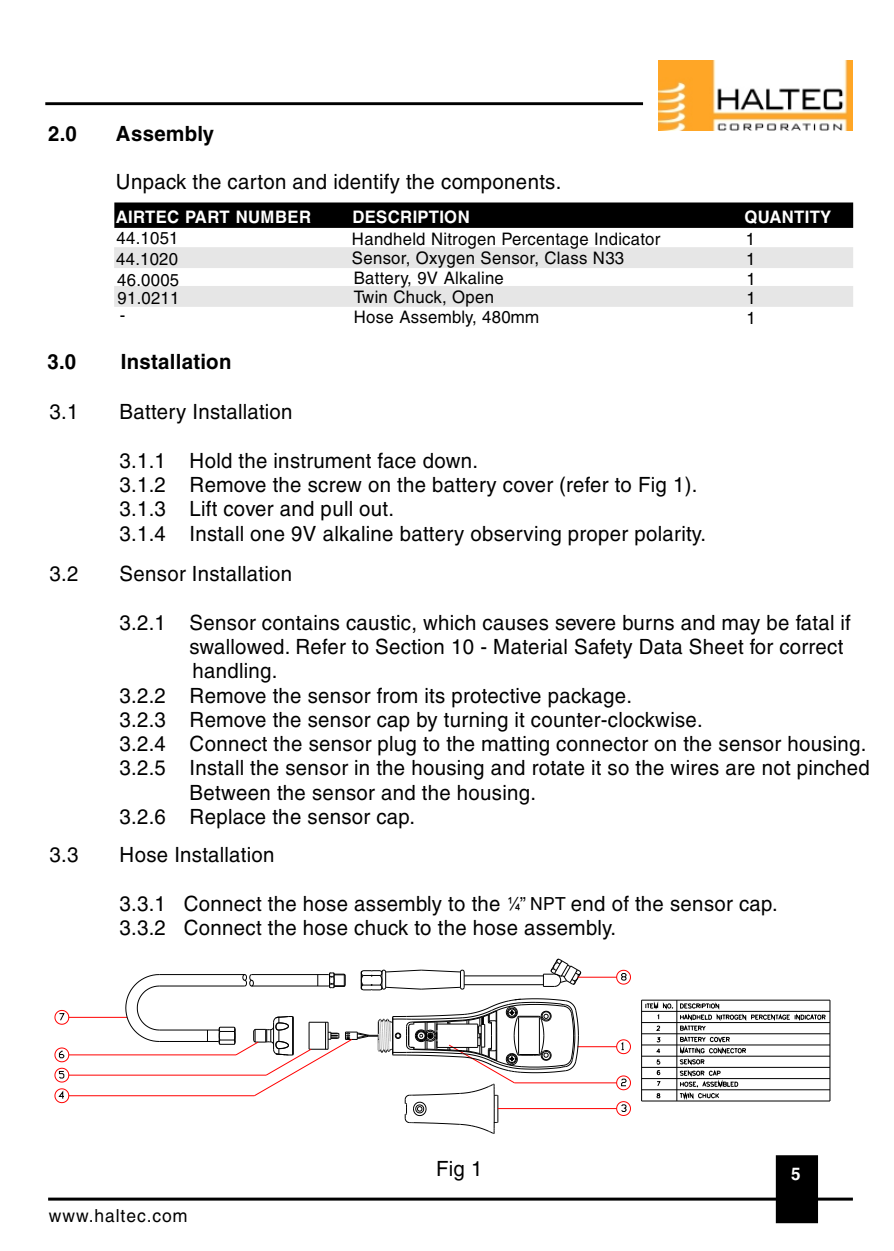
<style>
.page{position:relative;width:894px;height:1251px;background:#fff}
.page>*{position:absolute;margin:0;border:0;box-sizing:border-box;transform-origin:0 0}
.t1{font:21px/24.3px "Helvetica";color:#000}
.t2{font:700 21px "Helvetica";color:#000}
.t3{font:18px "Helvetica";letter-spacing:.04em;color:#000}
.t4{font:700 17.4px "Helvetica";color:#fff}
.t5{font:17.1px "Helvetica";color:#000}
.t6{font:700 17.1px "Helvetica";color:#fff}
.s1{font-family:"Arial Narrow"}
</style>
<div class="page">
<hr style="left:45px;top:102px;width:598px;height:3px;background:#000">
<hr style="left:48px;top:1198px;width:805px;height:3px;background:#000">
<div style="left:776px;top:1155px;width:42px;height:68px;background:#000"></div>
<div style="left:114px;top:286px;width:739px;height:21px;background:#e6e6e6"></div>
<div style="left:114px;top:247px;width:739px;height:21px;background:#e6e6e6"></div>
<div style="left:114px;top:203px;width:739px;height:25px;background:#000;border:3px solid #000"></div>
<hr style="left:464px;top:984px;width:79px;height:1px;background:#000">
<hr style="left:464px;top:975px;width:79px;height:1px;background:#000">
<svg style="left:543px;top:958px;width:39px;height:29px"></svg>
<svg style="left:360px;top:969px;width:105px;height:22px"></svg>
<svg style="left:54px;top:1010px;width:16px;height:15px"></svg>
<hr style="left:69px;top:1017px;width:58px;height:1px;background:#f00">
<hr style="left:69px;top:1054px;width:167px;height:1px;background:#f00">
<svg style="left:54px;top:1047px;width:16px;height:15px"></svg>
<hr style="left:69px;top:1075px;width:197px;height:1px;background:#f00">
<svg style="left:616px;top:1101px;width:15px;height:15px"></svg>
<svg style="left:616px;top:1039px;width:15px;height:15px"></svg>
<hr style="left:577px;top:1046px;width:40px;height:1px;background:#f00">
<hr style="left:577px;top:977px;width:40px;height:1px;background:#f00">
<svg style="left:616px;top:970px;width:15px;height:15px"></svg>
<hr style="left:69px;top:1095px;width:185px;height:1px;background:#f00">
<svg style="left:54px;top:1068px;width:16px;height:35px"></svg>
<hr style="left:498px;top:1108px;width:119px;height:1px;background:#f00">
<hr style="left:514px;top:1082px;width:103px;height:1px;background:#f00">
<svg style="left:616px;top:1075px;width:15px;height:15px"></svg>
<hr style="left:159px;top:986px;width:86px;height:1px;background:#000">
<hr style="left:159px;top:974px;width:86px;height:1px;background:#000">
<svg style="left:242px;top:974px;width:12px;height:13px"></svg>
<svg style="left:328px;top:972px;width:18px;height:17px"></svg>
<hr style="left:252px;top:986px;width:77px;height:1px;background:#000">
<hr style="left:252px;top:974px;width:77px;height:1px;background:#000">
<svg style="left:125px;top:974px;width:35px;height:68px"></svg>
<hr style="left:159px;top:1041px;width:59px;height:1px;background:#000">
<hr style="left:159px;top:1030px;width:59px;height:1px;background:#000">
<svg style="left:218px;top:998px;width:361px;height:136px"></svg>
<hr style="left:642px;top:1033px;width:188px;height:1px;background:#000">
<hr style="left:642px;top:1089px;width:188px;height:1px;background:#000">
<hr style="left:642px;top:1078px;width:188px;height:1px;background:#000">
<hr style="left:642px;top:1067px;width:188px;height:1px;background:#000">
<hr style="left:642px;top:1056px;width:188px;height:1px;background:#000">
<hr style="left:642px;top:1044px;width:188px;height:1px;background:#000">
<hr style="left:642px;top:1022px;width:188px;height:1px;background:#000">
<hr style="left:642px;top:1011px;width:188px;height:1px;background:#000">
<hr style="left:642px;top:1000px;width:188px;height:1px;background:#000">
<hr style="left:642px;top:1101px;width:188px;height:1px;background:#000">
<svg style="left:645px;top:1000px;width:28px;height:31px"></svg>
<svg style="left:656px;top:1037px;width:5px;height:16px"></svg>
<svg style="left:656px;top:1059px;width:5px;height:16px"></svg>
<svg style="left:657px;top:1081px;width:4px;height:5px"></svg>
<svg style="left:656px;top:1093px;width:5px;height:6px"></svg>
<svg style="left:679px;top:1002px;width:147px;height:99px"></svg>
<hr style="left:641px;top:1000px;width:1px;height:101px;background:#000">
<hr style="left:676px;top:1000px;width:1px;height:101px;background:#000">
<hr style="left:829px;top:1000px;width:1px;height:101px;background:#000">
<img style="left:658px;top:61px;width:194px;height:70px">
<p class="t2" style="left:48px;top:125px;width:31px">2.0</p>
<p class="t2" style="left:116px;top:125px;width:100px">Assembly</p>
<p class="t1" style="left:116px;top:171px;width:447px">Unpack the carton and identify the components.</p>
<p class="t6" style="left:116px;top:210px;width:197px">AIRTEC PART NUMBER</p>
<p class="t5" style="left:117px;top:231px;width:64px">44.1051</p>
<p class="t6" style="left:352px;top:210px;width:119px">DESCRIPTION</p>
<p class="t6" style="left:744px;top:210px;width:89px">QUANTITY</p>
<p class="t5" style="left:352px;top:231px;width:310px">Handheld Nitrogen Percentage Indicator</p>
<p class="t5" style="left:746px;top:232px;width:11px">1</p>
<p class="t5" style="left:116px;top:252px;width:64px">44.1020</p>
<p class="t5" style="left:352px;top:251px;width:274px">Sensor, Oxygen Sensor, Class N33</p>
<p class="t5" style="left:746px;top:251px;width:11px">1</p>
<p class="t5" style="left:118px;top:291px;width:64px">91.0211</p>
<p class="t5" style="left:354px;top:290px;width:142px">Twin Chuck, Open</p>
<p class="t5" style="left:746px;top:291px;width:11px">1</p>
<p class="t5" style="left:117px;top:273px;width:64px">46.0005</p>
<p class="t5" style="left:354px;top:271px;width:152px">Battery, 9V Alkaline</p>
<p class="t5" style="left:746px;top:272px;width:11px">1</p>
<p class="t5" style="left:120px;top:308px;width:7px">-</p>
<p class="t5" style="left:354px;top:310px;width:187px">Hose Assembly, 480mm</p>
<p class="t5" style="left:746px;top:311px;width:11px">1</p>
<p class="t2" style="left:47px;top:353px;width:31px">3.0</p>
<p class="t2" style="left:121px;top:353px;width:112px">Installation</p>
<p class="t1" style="left:50px;top:401px;width:31px">3.1</p>
<p class="t1" style="left:120px;top:401px;width:175px">Battery Installation</p>
<p class="t1" style="left:120px;top:450px;width:588px">3.1.1 Hold the instrument face down.<br>3.1.2 Remove the screw on the battery cover (refer to Fig 1).<br>3.1.3 Lift cover and pull out.<br>3.1.4 Install one 9V alkaline battery observing proper polarity.</p>
<p class="t1" style="left:50px;top:563px;width:31px">3.2</p>
<p class="t1" style="left:120px;top:563px;width:174px">Sensor Installation</p>
<p class="t1" style="left:120px;top:612px;width:733px">3.2.1 Sensor contains caustic, which causes severe burns and may be fatal if</p>
<p class="t1" style="left:190px;top:636px;width:656px">swallowed. Refer to Section 10 - Material Safety Data Sheet for correct</p>
<p class="t1" style="left:193px;top:660px;width:87px">handling.</p>
<p class="t1" style="left:120px;top:685px;width:514px">3.2.2 Remove the sensor from its protective package.</p>
<p class="t1" style="left:120px;top:709px;width:585px">3.2.3 Remove the sensor cap by turning it counter-clockwise.</p>
<p class="t1" style="left:120px;top:733px;width:749px">3.2.4 Connect the sensor plug to the matting connector on the sensor housing.</p>
<p class="t1" style="left:120px;top:757px;width:752px">3.2.5 Install the sensor in the housing and rotate it so the wires are not pinched</p>
<p class="t1" style="left:190px;top:782px;width:348px">Between the sensor and the housing.</p>
<p class="t1" style="left:120px;top:806px;width:297px">3.2.6 Replace the sensor cap.</p>
<p class="t1" style="left:50px;top:844px;width:31px">3.3</p>
<p class="t1" style="left:120px;top:844px;width:157px">Hose Installation</p>
<p class="t1" style="left:120px;top:893px;width:383px">3.3.1 Connect the hose assembly to the</p>
<p class="t1" style="left:120px;top:893px;width:660px;text-indent:451px">end of the sensor cap.<br>3.3.2 Connect the hose chuck to the hose assembly.</p>
<p class="t3" style="left:508px;top:896px;width:60px"><span class="s1">¼</span>” NPT</p>
<p class="t3" style="left:49px;top:1208px;width:141px">www.haltec.com</p>
<p class="t1" style="left:436px;top:1158px;width:48px">Fig 1</p>
<p class="t4" style="left:791px;top:1166px;width:11px">5</p>
</div>
